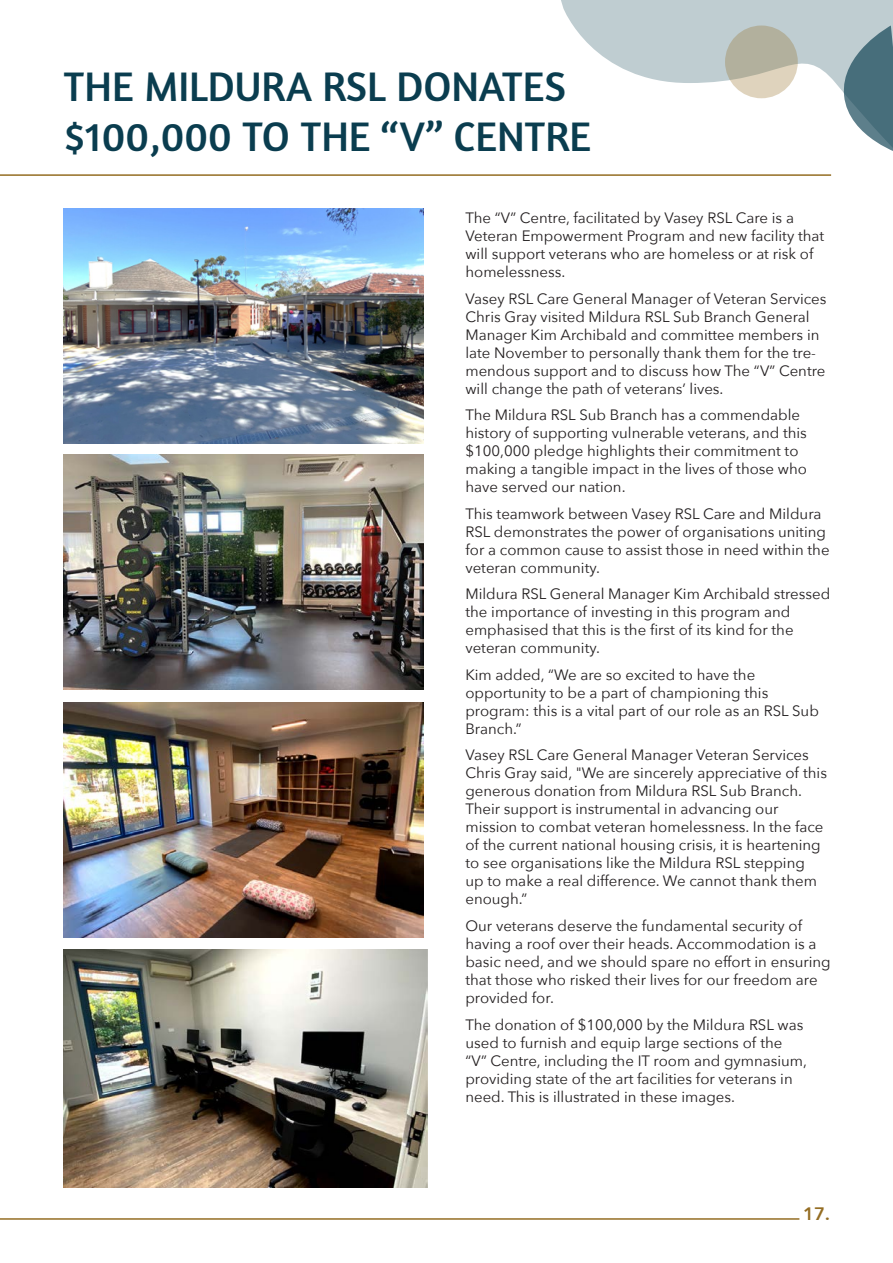
<style>
.page{position:relative;width:893px;height:1263px;background:#fff}
.page>*{position:absolute;margin:0;border:0;box-sizing:border-box;transform-origin:0 0}
.t1{font:42px/50.4px "Amaranth";color:#0a3d4f}
.t2{font:600 18px "Avenir Next";color:#946d23}
.t3{font:15px/18px "Avenir Next";color:#231f20}
</style>
<div class="page">
<hr style="left:0;top:1218px;width:799px;height:2px;background:#946d23">
<hr style="left:0;top:174px;width:831px;height:2px;background:#946d23">
<img style="left:64px;top:208px;width:359px;height:235px">
<img style="left:64px;top:455px;width:359px;height:235px">
<img style="left:64px;top:703px;width:359px;height:234px">
<img style="left:64px;top:949px;width:364px;height:238px">
<svg style="left:561px;top:0;width:332px;height:99px;fill:#bfcdd1"></svg>
<svg style="left:842px;top:26px;width:51px;height:125px;background:#7a969f"></svg>
<svg style="left:725px;top:26px;width:73px;height:72px;background:#c0bba7"></svg>
<p class="t1" style="left:64px;top:61px;width:529px">THE MILDURA RSL DONATES $100,000 TO THE “V” CENTRE</p>
<p class="t3" style="left:465px;top:208px;width:360px">The “V” Centre, facilitated by Vasey RSL Care is a Veteran Empowerment Program and new facility that will support veterans who are homeless or at risk of homelessness.</p>
<p class="t3" style="left:465px;top:289px;width:363px">Vasey RSL Care General Manager of Veteran Services Chris Gray visited Mildura RSL Sub Branch General Manager Kim Archibald and committee members in late November to personally thank them for the tre&shy;mendous support and to discuss how The “V” Centre will change the path of veterans’ lives.</p>
<p class="t3" style="left:465px;top:405px;width:343px">The Mildura RSL Sub Branch has a commendable history of supporting vulnerable veterans, and this $100,000 pledge highlights their commitment to making a tangible impact in the lives of those who have served our nation.</p>
<p class="t3" style="left:465px;top:504px;width:366px">This teamwork between Vasey RSL Care and Mildura RSL demonstrates the power of organisations uniting for a common cause to assist those in need within the veteran community.</p>
<p class="t3" style="left:465px;top:585px;width:366px">Mildura RSL General Manager Kim Archibald stressed the importance of investing in this program and emphasised that this is the first of its kind for the veteran community.</p>
<p class="t3" style="left:465px;top:665px;width:355px">Kim added, “We are so excited to have the opportunity to be a part of championing this program: this is a vital part of our role as an RSL Sub Branch.”</p>
<p class="t3" style="left:465px;top:746px;width:363px">Vasey RSL Care General Manager Veteran Services Chris Gray said, "We are sincerely appreciative of this generous donation from Mildura RSL Sub Branch.<br>Their support is instrumental in advancing our mission to combat veteran homelessness. In the face of the current national housing crisis, it is heartening to see organisations like the Mildura RSL stepping<br>up to make a real difference. We cannot thank them enough.”</p>
<p class="t3" style="left:465px;top:916px;width:367px">Our veterans deserve the fundamental security of having a roof over their heads. Accommodation is a basic need, and we should spare no effort in ensuring that those who risked their lives for our freedom are provided for.</p>
<p class="t3" style="left:465px;top:1015px;width:343px">The donation of $100,000 by the Mildura RSL was used to furnish and equip large sections of the “V” Centre, including the IT room and gymnasium, providing state of the art facilities for veterans in need. This is illustrated in these images.</p>
<p class="t2" style="left:803px;top:1199px;width:28px">17.</p>
</div>
